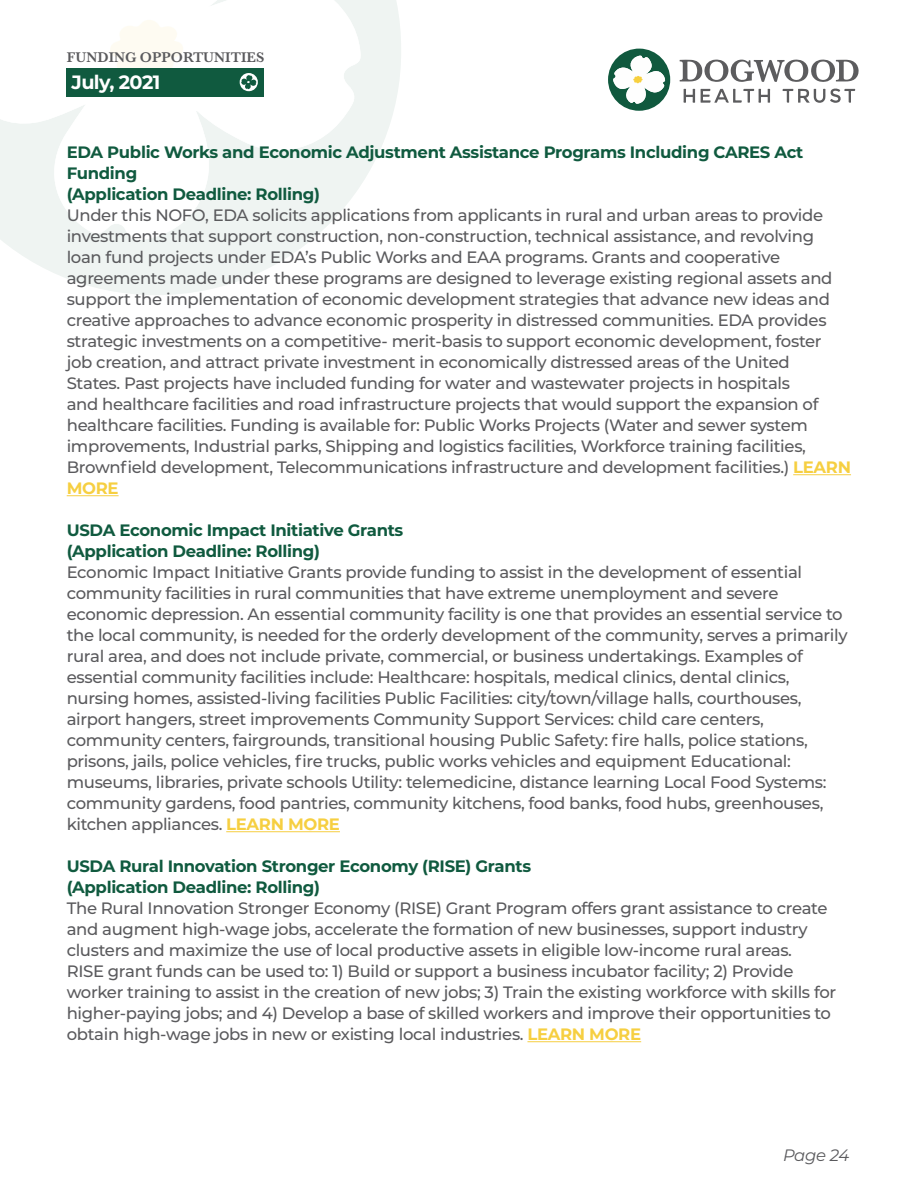
<style>
.page{position:relative;width:918px;height:1188px;background:#fff}
.page>*{position:absolute;margin:0;border:0;box-sizing:border-box;transform-origin:0 0}
.t1{font:700 19.2px "Montserrat";letter-spacing:-.03em;color:#fff}
.t2{font:500 16.5px/21px "Montserrat";letter-spacing:-.02em;color:#5a5a5d}
.t3{font:700 16.5px/21px "Montserrat";letter-spacing:-.02em;color:#105a3f}
.t4{font:italic 16.5px "Montserrat";letter-spacing:-.025em;color:#5a5a5d}
.t5{font:600 14.55px "Baskerville";color:#5a5a5d}
.s1{font-weight:700;color:#f6cf41}
</style>
<div class="page">
<svg style="left:3px;top:0;width:398px;height:295px;fill:#eff4f2"></svg>
<svg style="left:0;top:0;width:361px;height:241px"></svg>
<svg style="left:110px;top:18px;width:73px;height:50px"></svg>
<svg style="left:679px;top:59px;width:180px;height:44px"></svg>
<svg style="left:608px;top:48px;width:62px;height:63px"></svg>
<hr style="left:793px;top:474px;width:58px;height:1px;background:#f6cf41">
<hr style="left:67px;top:495px;width:52px;height:1px;background:#f6cf41">
<hr style="left:226px;top:831px;width:114px;height:1px;background:#f6cf41">
<hr style="left:527px;top:1041px;width:114px;height:1px;background:#f6cf41">
<div style="left:66px;top:68px;width:198px;height:29px;background:#105a3f"></div>
<svg style="left:240px;top:73px;width:18px;height:18px"></svg>
<p class="t5" style="left:67px;top:47px;width:199px">FUNDING OPPORTUNITIES</p>
<p class="t1" style="left:71px;top:69px;width:90px">July, 2021</p>
<p class="t3" style="left:67px;top:141px;width:738px">EDA Public Works and Economic Adjustment Assistance Programs Including CARES Act<br>Funding<br>(Application Deadline: Rolling)</p>
<p class="t2" style="left:67px;top:204px;width:786px">Under this NOFO, EDA solicits applications from applicants in rural and urban areas to provide investments that support construction, non-construction, technical assistance, and revolving loan fund projects under EDA’s Public Works and EAA programs. Grants and cooperative agreements made under these programs are designed to leverage existing regional assets and support the implementation of economic development strategies that advance new ideas and creative approaches to advance economic prosperity in distressed communities. EDA provides strategic investments on a competitive- merit-basis to support economic development, foster job creation, and attract private investment in economically distressed areas of the United<br>States. Past projects have included funding for water and wastewater projects in hospitals<br>and healthcare facilities and road infrastructure projects that would support the expansion of healthcare facilities. Funding is available for: Public Works Projects (Water and sewer system improvements, Industrial parks, Shipping and logistics facilities, Workforce training facilities, Brownfield development, Telecommunications infrastructure and development facilities.) <span class="s1">LEARN MORE</span></p>
<p class="t3" style="left:67px;top:519px;width:338px">USDA Economic Impact Initiative Grants (Application Deadline: Rolling)</p>
<p class="t2" style="left:67px;top:561px;width:783px">Economic Impact Initiative Grants provide funding to assist in the development of essential community facilities in rural communities that have extreme unemployment and severe economic depression. An essential community facility is one that provides an essential service to the local community, is needed for the orderly development of the community, serves a primarily rural area, and does not include private, commercial, or business undertakings. Examples of essential community facilities include: Healthcare: hospitals, medical clinics, dental clinics, nursing homes, assisted-living facilities Public Facilities: city/town/village halls, courthouses, airport hangers, street improvements Community Support Services: child care centers, community centers, fairgrounds, transitional housing Public Safety: fire halls, police stations, prisons, jails, police vehicles, fire trucks, public works vehicles and equipment Educational: museums, libraries, private schools Utility: telemedicine, distance learning Local Food Systems: community gardens, food pantries, community kitchens, food banks, food hubs, greenhouses, kitchen appliances. <span class="s1">LEARN MORE</span></p>
<p class="t3" style="left:67px;top:855px;width:466px">USDA Rural Innovation Stronger Economy (RISE) Grants (Application Deadline: Rolling)</p>
<p class="t2" style="left:67px;top:897px;width:771px">The Rural Innovation Stronger Economy (RISE) Grant Program offers grant assistance to create and augment high-wage jobs, accelerate the formation of new businesses, support industry clusters and maximize the use of local productive assets in eligible low-income rural areas.<br>RISE grant funds can be used to: 1) Build or support a business incubator facility; 2) Provide worker training to assist in the creation of new jobs; 3) Train the existing workforce with skills for higher-paying jobs; and 4) Develop a base of skilled workers and improve their opportunities to obtain high-wage jobs in new or existing local industries. <span class="s1">LEARN MORE</span></p>
<p class="t4" style="left:783px;top:1144px;width:68px">Page 24</p>
</div>
